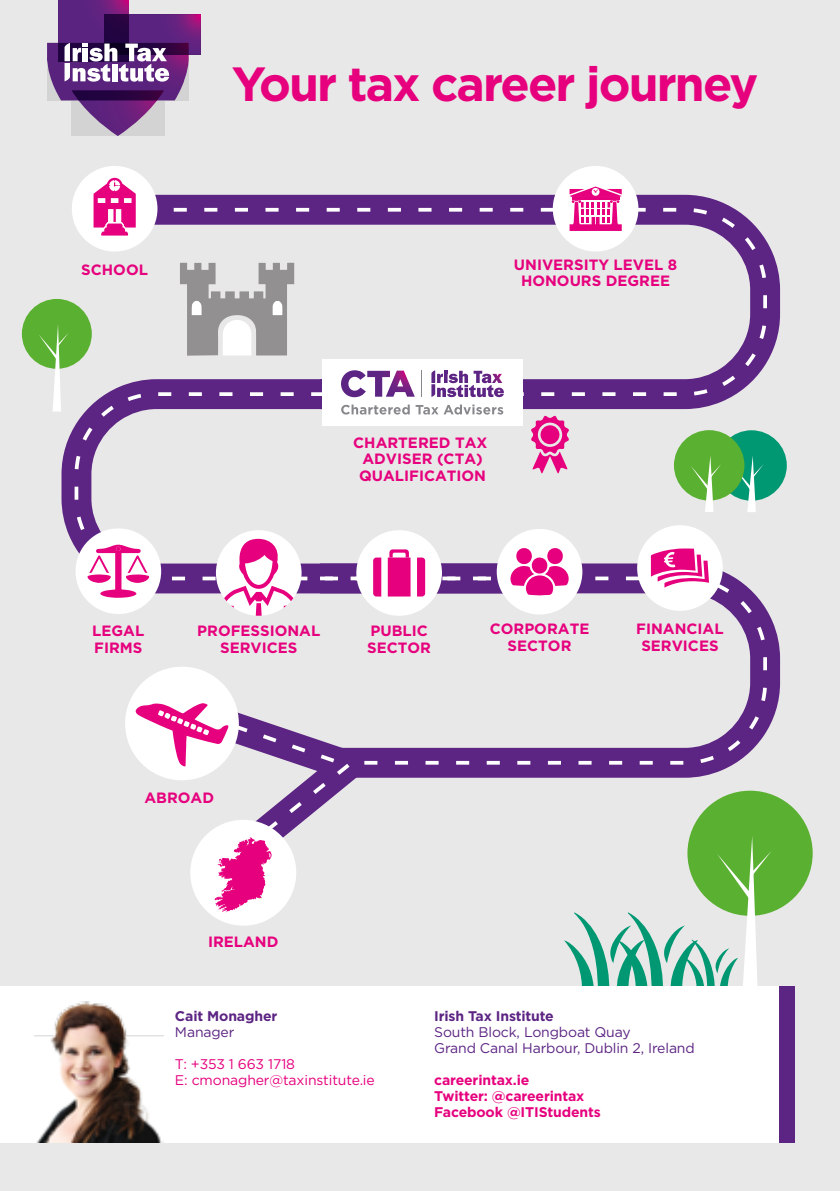
<style>
.page{position:relative;width:840px;height:1191px;background:#fff}
.page>*{position:absolute;margin:0;border:0;box-sizing:border-box;transform-origin:0 0}
.t1{font:700 48px "Gotham";letter-spacing:-.04em;color:#e6007d}
.t2{font:700 15px/16.6px "Gotham";color:#e6007d;text-align:center}
.t3{font:14px/16px "Gotham";letter-spacing:-.01em;color:#5c2483}
.t4{font:700 14px/16px "Gotham";letter-spacing:-.01em;color:#e6007d}
.t5{font:14px/16px "Gotham";letter-spacing:-.01em;color:#e6007d}
.t6{font:700 14px "Gotham";letter-spacing:-.01em;color:#5c2483}
</style>
<div class="page">
<div style="left:0;top:0;width:839px;height:1191px;background:#e9e8e8"></div>
<svg style="left:530px;top:416px;width:39px;height:57px"></svg>
<div style="left:540px;top:425px;width:19px;height:19px;background:#e6007d;border-radius:50%"></div>
<svg style="left:136px;top:195px;width:643px;height:214px;fill:#5c2483"></svg>
<svg style="left:359px;top:563px;width:420px;height:214px;fill:#5c2483"></svg>
<svg style="left:61px;top:379px;width:259px;height:214px"></svg>
<svg style="left:143px;top:208px;width:623px;height:188px;fill:#e9e8e8"></svg>
<svg style="left:320px;top:576px;width:446px;height:188px;fill:#e9e8e8"></svg>
<svg style="left:75px;top:392px;width:446px;height:188px;fill:#e9e8e8"></svg>
<div style="left:322px;top:359px;width:200px;height:67px;background:#fff"></div>
<div style="left:356px;top:530px;width:85px;height:86px;background:#fff;border-radius:50%"></div>
<div style="left:496px;top:529px;width:86px;height:85px;background:#fff;border-radius:50%"></div>
<svg style="left:510px;top:548px;width:58px;height:47px"></svg>
<div style="left:190px;top:819px;width:106px;height:106px;background:#fff;border-radius:50%"></div>
<div style="left:22px;top:299px;width:70px;height:70px;background:#5ab031;border-radius:50%"></div>
<svg style="left:38px;top:325px;width:31px;height:86px"></svg>
<div style="left:716px;top:430px;width:70px;height:71px;background:#009872;border-radius:50%"></div>
<svg style="left:732px;top:456px;width:31px;height:56px"></svg>
<div style="left:673px;top:430px;width:71px;height:70px;background:#5ab031;border-radius:50%"></div>
<svg style="left:690px;top:456px;width:30px;height:56px"></svg>
<svg style="left:180px;top:263px;width:114px;height:93px"></svg>
<div style="left:687px;top:790px;width:125px;height:125px;background:#5ab031;border-radius:50%"></div>
<svg style="left:563px;top:836px;width:208px;height:150px"></svg>
<svg style="left:421px;top:370px;width:1px;height:27px"></svg>
<svg style="left:341px;top:370px;width:73px;height:27px"></svg>
<svg style="left:431px;top:370px;width:72px;height:27px"></svg>
<svg style="left:341px;top:404px;width:68px;height:10px"></svg>
<svg style="left:415px;top:404px;width:88px;height:10px"></svg>
<div style="left:72px;top:166px;width:85px;height:85px;background:#fff;border-radius:50%"></div>
<svg style="left:93px;top:178px;width:43px;height:57px"></svg>
<div style="left:552px;top:166px;width:86px;height:85px;background:#fff;border-radius:50%"></div>
<svg style="left:569px;top:186px;width:52px;height:45px"></svg>
<div style="left:75px;top:528px;width:86px;height:86px;background:#fff;border-radius:50%"></div>
<svg style="left:87px;top:544px;width:62px;height:54px"></svg>
<svg style="left:373px;top:557px;width:8px;height:39px"></svg>
<svg style="left:417px;top:557px;width:8px;height:39px"></svg>
<svg style="left:387px;top:549px;width:23px;height:47px"></svg>
<div style="left:636px;top:525px;width:86px;height:86px;background:#fff;border-radius:50%"></div>
<svg style="left:650px;top:548px;width:58px;height:39px"></svg>
<svg style="left:124px;top:665px;width:235px;height:247px"></svg>
<div style="left:216px;top:530px;width:85px;height:86px;background:#fff;border-radius:50%"></div>
<svg style="left:216px;top:539px;width:85px;height:77px"></svg>
<svg style="left:47px;top:0;width:153px;height:136px"></svg>
<div style="left:0;top:986px;width:794px;height:156px;background:#fff"></div>
<div style="left:778px;top:986px;width:16px;height:156px;background:#5c2483"></div>
<img style="left:34px;top:1001px;width:129px;height:141px">
<p class="t2" style="left:81px;top:261px;width:68px">SCHOOL</p>
<h1 class="t1" style="left:232px;top:56px;width:527px">Your tax career journey</h1>
<p class="t2" style="left:513px;top:255px;width:165px">UNIVERSITY LEVEL 8<br>HONOURS DEGREE</p>
<p class="t2" style="left:353px;top:433px;width:136px">CHARTERED TAX<br>ADVISER (CTA)<br>QUALIFICATION</p>
<p class="t2" style="left:92px;top:622px;width:54px;text-align:left">LEGAL<br>FIRMS</p>
<p class="t2" style="left:197px;top:622px;width:124px">PROFESSIONAL<br>SERVICES</p>
<p class="t2" style="left:636px;top:620px;width:89px">FINANCIAL<br>SERVICES</p>
<p class="t2" style="left:367px;top:622px;width:65px;text-align:left">PUBLIC<br>SECTOR</p>
<p class="t2" style="left:489px;top:620px;width:101px">CORPORATE<br>SECTOR</p>
<p class="t2" style="left:144px;top:789px;width:71px">ABROAD</p>
<p class="t2" style="left:208px;top:932px;width:72px">IRELAND</p>
<p class="t6" style="left:175px;top:1008px;width:104px">Cait Monagher</p>
<p class="t3" style="left:175px;top:1023px;width:61px">Manager</p>
<p class="t5" style="left:175px;top:1055px;width:201px">T: +353 1 663 1718<br>E: cmonagher@taxinstitute.ie</p>
<p class="t6" style="left:434px;top:1008px;width:121px">Irish Tax Institute</p>
<p class="t3" style="left:434px;top:1023px;width:262px">South Block, Longboat Quay<br>Grand Canal Harbour, Dublin 2, Ireland</p>
<p class="t4" style="left:434px;top:1071px;width:168px">careerintax.ie<br>Twitter: @careerintax<br>Facebook @ITIStudents</p>
</div>
